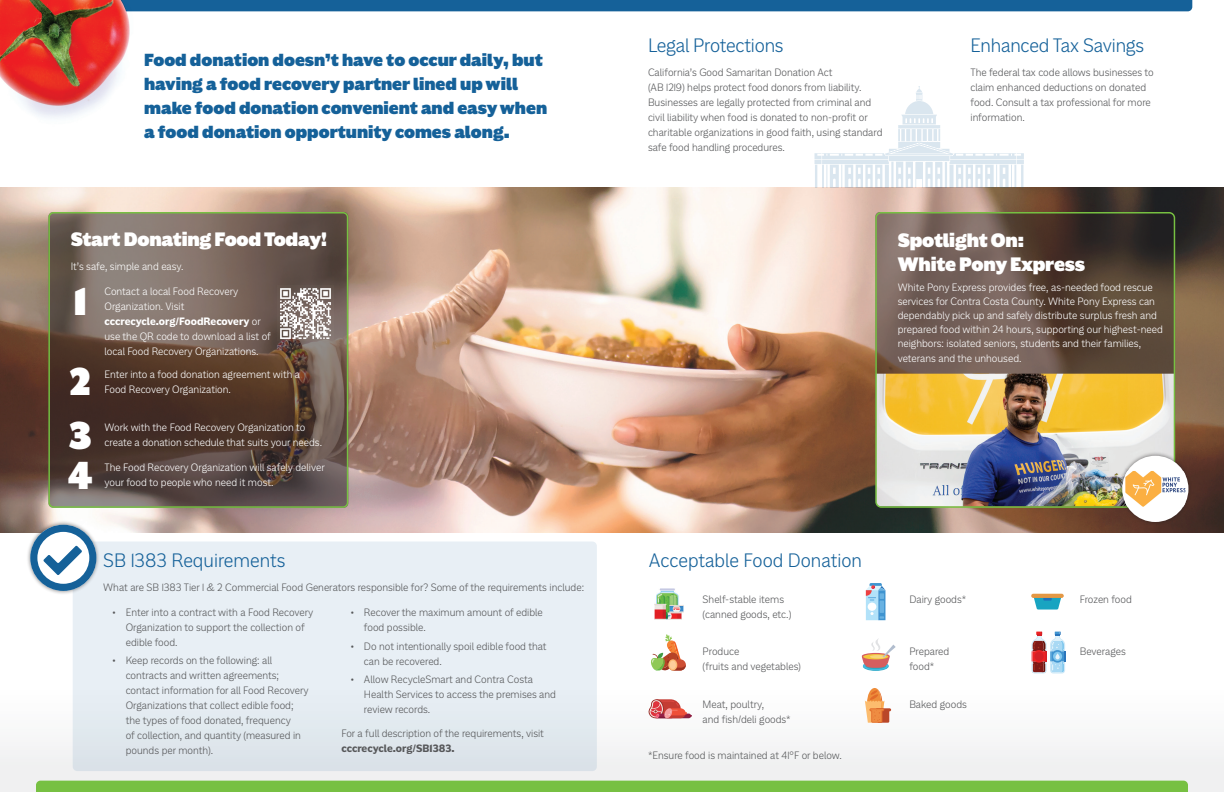
<style>
.page{position:relative;width:1224px;height:792px;background:#fff}
.page>*{position:absolute;margin:0;border:0;box-sizing:border-box;transform-origin:0 0}
.t1{font:900 40px "Americane";color:#fff}
.t2{font:300 20px "Americane";letter-spacing:-.01em;color:#156199}
.t3{font:900 20px/24px "Americane";letter-spacing:-.01em;color:#fff}
.t4{font:900 18px/24px "Americane";color:#156199}
.t5{font:300 11px/15px "Americane";color:#57585a}
.t6{font:300 11px/14.2px "Americane";color:#fff}
.t7{font:700 11px "Americane";color:#57585a}
.s1{font-weight:700}
</style>
<div class="page">
<div style="left:0;top:532px;width:1224px;height:260px;background:linear-gradient(to bottom,#fff,#f2f3f3)"></div>
<img style="left:0;top:188px;width:1224px;height:344px">
<svg style="left:48px;top:212px;width:300px;height:296px;background:#635148"></svg>
<div style="left:73px;top:542px;width:524px;height:229px;background:#e8eff5;border-radius:4px"></div>
<div style="left:36px;top:781px;width:1152px;height:11px;background:#77c042"></div>
<div style="left:48px;top:212px;width:300px;height:296px;border:2px solid #77c042;border-radius:4px"></div>
<img style="left:278px;top:286px;width:55px;height:55px">
<svg style="left:648px;top:699px;width:44px;height:20px"></svg>
<svg style="left:649px;top:634px;width:37px;height:38px"></svg>
<div style="left:878px;top:590px;width:7px;height:30px;background:#4f9fd6"></div>
<svg style="left:866px;top:601px;width:12px;height:19px"></svg>
<div style="left:868px;top:603px;width:8px;height:8px;background:#fff;border-radius:50%"></div>
<hr style="left:880px;top:601px;width:4px;height:12px;background:#69b2e2">
<svg style="left:866px;top:583px;width:19px;height:18px"></svg>
<svg style="left:867px;top:612px;width:17px;height:7px"></svg>
<svg style="left:1032px;top:632px;width:33px;height:42px"></svg>
<svg style="left:865px;top:688px;width:26px;height:35px"></svg>
<svg style="left:1031px;top:594px;width:33px;height:16px"></svg>
<img style="left:654px;top:588px;width:29px;height:31px">
<svg style="left:863px;top:662px;width:26px;height:9px"></svg>
<div style="left:863px;top:661px;width:26px;height:9px;background:#45bbe1;border-radius:50%"></div>
<svg style="left:865px;top:663px;width:21px;height:6px"></svg>
<svg style="left:867px;top:664px;width:18px;height:4px"></svg>
<svg style="left:862px;top:638px;width:34px;height:29px"></svg>
<svg style="left:0;top:0;width:1192px;height:188px"></svg>
<img style="left:0;top:0;width:141px;height:128px">
<div style="left:26px;top:521px;width:74px;height:74px;background:#231f20;opacity:.5"></div>
<svg style="left:30px;top:525px;width:66px;height:66px"></svg>
<svg style="left:875px;top:212px;width:300px;height:224px;background:#635047"></svg>
<img style="left:878px;top:374px;width:294px;height:131px">
<div style="left:875px;top:212px;width:300px;height:296px;border:2px solid #77c042;border-radius:5px"></div>
<div style="left:1118px;top:452px;width:74px;height:74px;background:#231f20;opacity:.5"></div>
<div style="left:1122px;top:456px;width:66px;height:66px;background:#fff;border-radius:50%"></div>
<img style="left:1125px;top:471px;width:60px;height:36px">
<h3 class="t4" style="left:144px;top:49px;width:405px">Food donation doesn’t have to occur daily, but having a food recovery partner lined up will make food donation convenient and easy when a food donation opportunity comes along.</h3>
<h2 class="t3" style="left:71px;top:227px;width:258px">Start Donating Food Today!</h2>
<p class="t6" style="left:71px;top:259px;width:114px">It’s safe, simple and easy.</p>
<p class="t6" style="left:105px;top:284px;width:168px;line-height:15px">Contact a local Food Recovery<br>Organization. Visit <span class="s1">cccrecycle.org/FoodRecovery</span> or use the QR code to download a list of local Food Recovery Organizations.</p>
<h1 class="t1" style="left:73px;top:278px;width:15px">1</h1>
<h1 class="t1" style="left:69px;top:358px;width:23px">2</h1>
<h1 class="t1" style="left:69px;top:411px;width:25px">3</h1>
<h1 class="t1" style="left:68px;top:452px;width:26px">4</h1>
<p class="t6" style="left:105px;top:367px;width:197px">Enter into a food donation agreement with a</p>
<p class="t6" style="left:105px;top:382px;width:128px">Food Recovery Organization.</p>
<p class="t6" style="left:105px;top:420px;width:202px">Work with the Food Recovery Organization to</p>
<p class="t6" style="left:105px;top:435px;width:219px">create a donation schedule that suits your needs.</p>
<p class="t6" style="left:105px;top:460px;width:222px">The Food Recovery Organization will safely deliver</p>
<p class="t6" style="left:105px;top:475px;width:171px">your food to people who need it most.</p>
<h2 class="t2" style="left:103px;top:548px;width:184px">SB 1383 Requirements</h2>
<p class="t5" style="left:103px;top:580px;width:482px">What are SB 1383 Tier 1 &amp; 2 Commercial Food Generators responsible for? Some of the requirements include:</p>
<p class="t5" style="left:126px;top:605px;width:189px;text-indent:-13px">• Enter into a contract with a Food Recovery<br>Organization to support the collection of edible food.</p>
<p class="t5" style="left:126px;top:653px;width:184px;text-indent:-13px">• Keep records on the following: all contracts and written agreements; contact information for all Food Recovery Organizations that collect edible food; the types of food donated, frequency<br>of collection, and quantity (measured in pounds per month).</p>
<p class="t5" style="left:364px;top:605px;width:180px;text-indent:-13px">• Recover the maximum amount of edible food possible.</p>
<p class="t5" style="left:364px;top:638px;width:184px;text-indent:-13px">• Do not intentionally spoil edible food that can be recovered.</p>
<p class="t5" style="left:364px;top:672px;width:194px;text-indent:-13px">• Allow RecycleSmart and Contra Costa<br>Health Services to access the premises and review records.</p>
<p class="t5" style="left:341px;top:726px;width:204px">For a full description of the requirements, visit</p>
<p class="t7" style="left:341px;top:742px;width:115px">cccrecycle.org/SB1383.</p>
<h2 class="t2" style="left:648px;top:33px;width:137px">Legal Protections</h2>
<p class="t5" style="left:648px;top:65px;width:236px">California’s Good Samaritan Donation Act<br>(AB 1219) helps protect food donors from liability.<br>Businesses are legally protected from criminal and civil liability when food is donated to non-profit or charitable organizations in good faith, using standard safe food handling procedures.</p>
<h2 class="t2" style="left:970px;top:33px;width:175px">Enhanced Tax Savings</h2>
<p class="t5" style="left:970px;top:65px;width:185px">The federal tax code allows businesses to claim enhanced deductions on donated food. Consult a tax professional for more information.</p>
<h2 class="t3" style="left:898px;top:228px;width:189px">Spotlight On:<br>White Pony Express</h2>
<p class="t6" style="left:898px;top:280px;width:267px">White Pony Express provides free, as-needed food rescue services for Contra Costa County. White Pony Express can dependably pick up and safely distribute surplus fresh and prepared food within 24 hours, supporting our highest-need neighbors: isolated seniors, students and their families, veterans and the unhoused.</p>
<h2 class="t2" style="left:649px;top:548px;width:215px">Acceptable Food Donation</h2>
<p class="t5" style="left:703px;top:591px;width:90px">Shelf-stable items (canned goods, etc.)</p>
<p class="t5" style="left:703px;top:644px;width:100px">Produce<br>(fruits and vegetables)</p>
<p class="t5" style="left:703px;top:696px;width:90px">Meat, poultry,<br>and fish/deli goods*</p>
<p class="t5" style="left:648px;top:748px;width:195px">*Ensure food is maintained at 41°F or below.</p>
<p class="t5" style="left:909px;top:591px;width:58px">Dairy goods*</p>
<p class="t5" style="left:909px;top:644px;width:42px">Prepared food*</p>
<p class="t5" style="left:909px;top:696px;width:59px">Baked goods</p>
<p class="t5" style="left:1080px;top:591px;width:53px">Frozen food</p>
<p class="t5" style="left:1080px;top:644px;width:48px">Beverages</p>
</div>
